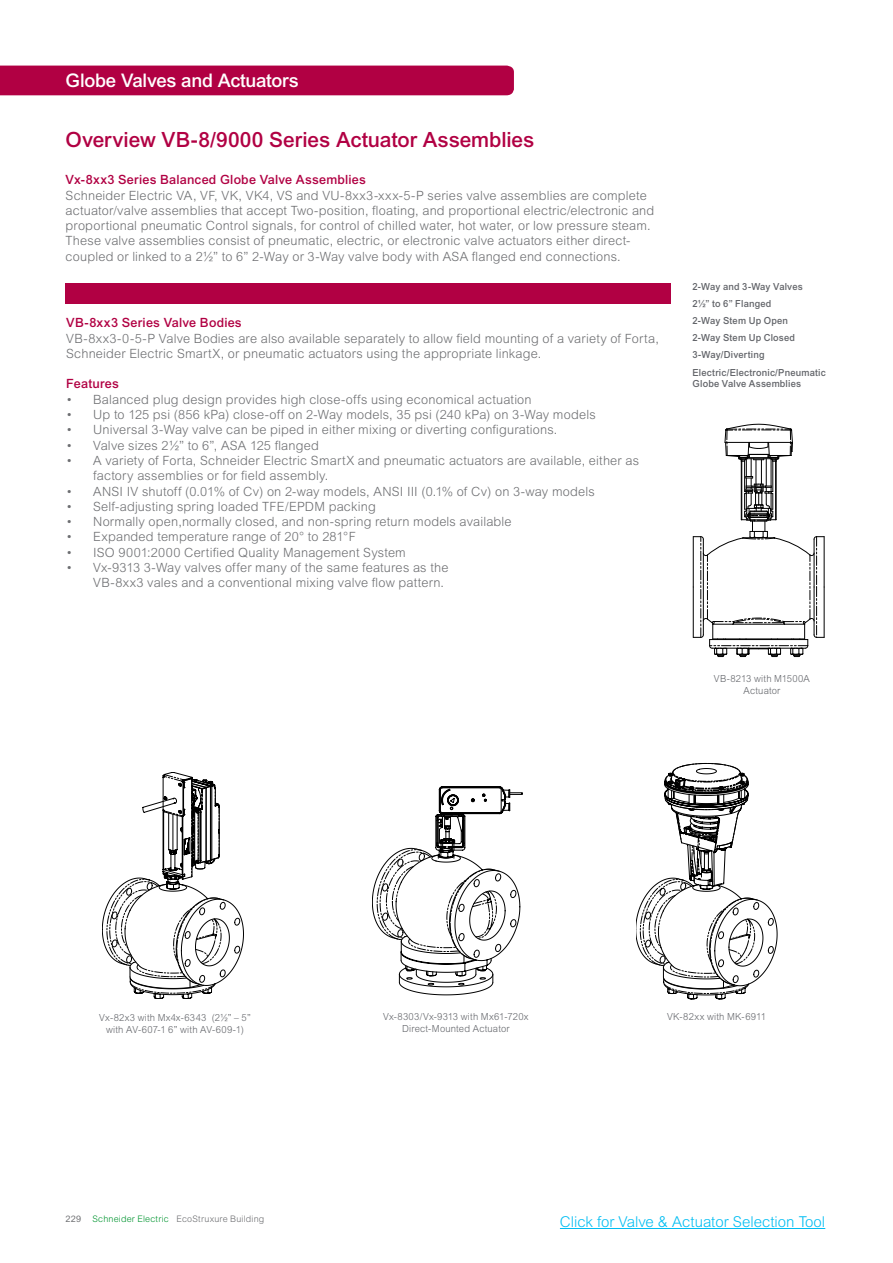
<style>
.page{position:relative;width:893px;height:1263px;background:#fff}
.page>*{position:absolute;margin:0;border:0;box-sizing:border-box;transform-origin:0 0}
.t1{font:500 21px "Arial MT Std";letter-spacing:-.005em;color:#b10043}
.t2{font:500 18.75px "Arial MT Std";letter-spacing:-.015em;color:#fff}
.t3{font:300 15px "Arial MT Std";color:#00bdf2}
.t4{font:300 12.75px/15.3px "Arial MT Std";letter-spacing:.015em;color:#6d6e71}
.t5{font:500 12.75px "Arial MT Std";letter-spacing:.015em;color:#b10043}
.t6{font:300 9.75px/11.7px "Arial MT Std";letter-spacing:.02em;color:#626469;text-align:center}
.t7{font:500 9.75px/17.1px "Arial MT Std";letter-spacing:.02em;color:#626469}
.t8{font:300 9px "Arial MT Std";letter-spacing:.02em;color:#6d6e71}
.s1{font-family:"Arial Rounded MT Std";font-weight:400}
.s2{color:#009530}
</style>
<div class="page">
<hr style="left:560px;top:1228px;width:265px;height:1px;background:#00bdf2">
<div style="left:0;top:66px;width:514px;height:29px;background:#b10043"></div>
<hr style="left:824px;top:587px;width:1px;height:50px;background:#000">
<hr style="left:824px;top:537px;width:1px;height:50px;background:#000">
<svg style="left:693px;top:424px;width:131px;height:233px"></svg>
<svg style="left:102px;top:772px;width:142px;height:227px"></svg>
<svg style="left:372px;top:786px;width:151px;height:209px"></svg>
<svg style="left:636px;top:763px;width:141px;height:236px"></svg>
<div style="left:66px;top:283px;width:605px;height:20px;background:#b10043"></div>
<h2 class="t2" style="left:66px;top:69px;width:235px">Globe Valves and Actuators</h2>
<h1 class="t1" style="left:66px;top:127px;width:470px">Overview VB-8/9000 Series Actuator Assemblies</h1>
<p class="t5" style="left:66px;top:172px;width:302px">Vx-8xx3 Series Balanced Globe Valve Assemblies</p>
<p class="t4" style="left:66px;top:187px;width:590px">Schneider Electric VA, VF, VK, VK4, VS and VU-8xx3-xxx-5-P series valve assemblies are complete actuator/valve assemblies that accept Two-position, floating, and proportional electric/electronic and proportional pneumatic Control signals, for control of chilled water, hot water, or low pressure steam.<br>These valve assemblies consist of pneumatic, electric, or electronic valve actuators either direct&shy;coupled or linked to a 2½” to 6” 2-Way or 3-Way valve body with ASA flanged end connections.</p>
<p class="t5" style="left:66px;top:315px;width:177px">VB-8xx3 Series Valve Bodies</p>
<p class="t4" style="left:66px;top:330px;width:594px">VB-8xx3-0-5-P Valve Bodies are also available separately to allow field mounting of a variety of Forta,<br>Schneider Electric SmartX, or pneumatic actuators using the appropriate linkage.</p>
<p class="t5" style="left:66px;top:376px;width:54px">Features</p>
<p class="t4" style="left:66px;top:392px;width:467px">• Balanced plug design provides high close-offs using economical actuation</p>
<p class="t4" style="left:66px;top:407px;width:531px">• Up to 125 psi (856 kPa) close-off on 2-Way models, 35 psi (240 kPa) on 3-Way models</p>
<p class="t4" style="left:66px;top:422px;width:493px">• Universal 3-Way valve can be piped in either mixing or diverting configurations.</p>
<p class="t4" style="left:66px;top:437px;width:254px">• Valve sizes 2½” to 6”, ASA 125 flanged</p>
<p class="t4" style="left:93px;top:453px;width:547px;text-indent:-27px">• A variety of Forta, Schneider Electric SmartX and pneumatic actuators are available, either as factory assemblies or for field assembly.</p>
<p class="t4" style="left:66px;top:483px;width:530px">• ANSI IV shutoff (0.01% of Cv) on 2-way models, ANSI III (0.1% of Cv) on 3-way models</p>
<p class="t4" style="left:66px;top:499px;width:311px">• Self-adjusting spring loaded TFE/EPDM packing</p>
<p class="t4" style="left:66px;top:514px;width:447px">• Normally open,normally closed, and non-spring return models available</p>
<p class="t4" style="left:66px;top:529px;width:291px">• Expanded temperature range of 20° to 281°F</p>
<p class="t4" style="left:66px;top:545px;width:341px">• ISO 9001:2000 Certified Quality Management System</p>
<p class="t4" style="left:93px;top:560px;width:357px;text-indent:-27px">• Vx-9313 3-Way valves offer many of the same features as the<br>VB-8xx3 vales and a conventional mixing valve flow pattern.</p>
<p class="t7" style="left:692px;top:278px;width:135px">2-Way and 3-Way Valves<br>2½” to 6” Flanged<br>2-Way Stem Up Open<br>2-Way Stem Up Closed<br>3-Way/Diverting<br>Electric/Electronic/Pneumatic</p>
<p class="t7" style="left:692px;top:375px;width:110px">Globe Valve Assemblies</p>
<p class="t6" style="left:714px;top:673px;width:97px">VB-8213 with M1500A<br>Actuator</p>
<p class="t6" style="left:99px;top:1011px;width:153px">Vx-82x3 with Mx4x-6343 (2½” – 5” with AV-607-1 6” with AV-609-1)</p>
<p class="t6" style="left:383px;top:1011px;width:147px">Vx-8303/Vx-9313 with Mx61-720x<br>Direct-Mounted Actuator</p>
<p class="t6" style="left:667px;top:1010px;width:100px">VK-82xx with MK-6911</p>
<p class="t8" style="left:65px;top:1213px;width:200px"><span class="s1">229</span> <span class="s2">Schneider Electric</span> EcoStruxure Building</p>
<p class="t3" style="left:560px;top:1213px;width:267px">Click for Valve &amp; Actuator Selection Tool</p>
</div>
